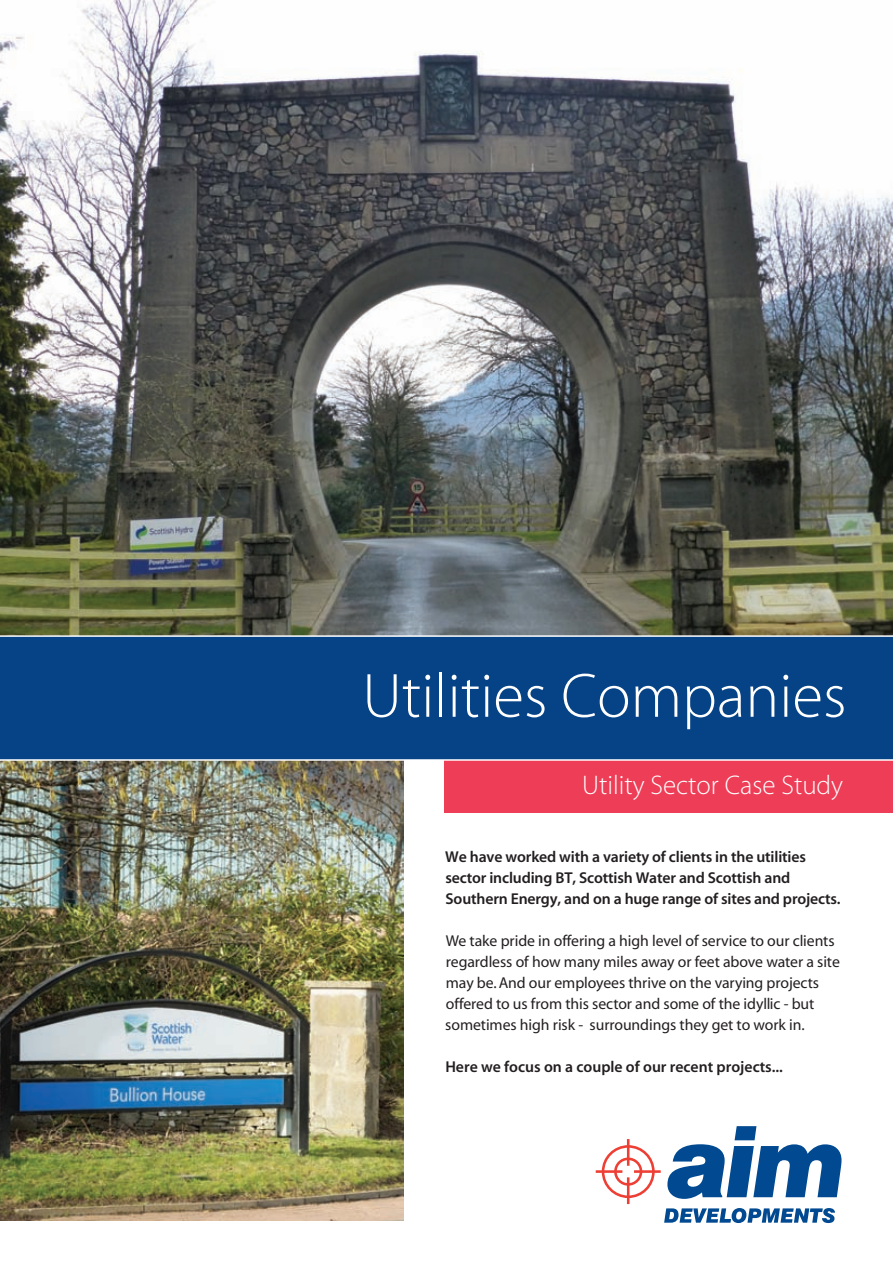
<style>
.page{position:relative;width:893px;height:1263px;background:#fff}
.page>*{position:absolute;margin:0;border:0;box-sizing:border-box;transform-origin:0 0}
.t1{font:63px "Myriadlight";color:#fff}
.t2{font:27px "Myriadlight";color:#fff}
.t3{font:15.75px/21px "Myriad";letter-spacing:-.005em;color:#231f20}
.t4{font:600 15.75px/21px "Myriad";letter-spacing:-.01em;color:#231f20}
</style>
<div class="page">
<img style="left:0;top:761px;width:403px;height:459px">
<div style="left:444px;top:760px;width:449px;height:52px;background:#ee3d56"></div>
<img style="left:0;top:0;width:893px;height:635px">
<div style="left:0;top:636px;width:893px;height:124px;background:#054286"></div>
<hr style="left:0;top:635px;width:893px;height:2px;background:#fff">
<svg style="left:667px;top:1126px;width:174px;height:73px"></svg>
<svg style="left:664px;top:1208px;width:171px;height:15px"></svg>
<div style="left:602px;top:1145px;width:53px;height:53px;border:3px solid #ee3f34;border-radius:50%"></div>
<div style="left:614px;top:1157px;width:28px;height:29px;border:3px solid #ee3f34;border-radius:50%"></div>
<hr style="left:627px;top:1139px;width:2px;height:27px;background:#ee3f34">
<hr style="left:627px;top:1177px;width:2px;height:27px;background:#ee3f34">
<hr style="left:596px;top:1170px;width:26px;height:3px;background:#ee3f34">
<hr style="left:634px;top:1170px;width:27px;height:3px;background:#ee3f34">
<hr style="left:0;top:759px;width:893px;height:2px;background:#fff">
<h1 class="t1" style="left:362px;top:672px;width:486px">Utilities Companies</h1>
<h2 class="t2" style="left:582px;top:774px;width:262px">Utility Sector Case Study</h2>
<p class="t4" style="left:445px;top:848px;width:397px">We have worked with a variety of clients in the utilities sector including BT, Scottish Water and Scottish and<br>Southern Energy, and on a huge range of sites and projects.</p>
<p class="t3" style="left:445px;top:932px;width:396px">We take pride in offering a high level of service to our clients regardless of how many miles away or feet above water a site may be.And our employees thrive on the varying projects offered to us from this sector and some of the idyllic - but sometimes high risk - surroundings they get to work in.</p>
<p class="t4" style="left:445px;top:1058px;width:339px">Here we focus on a couple of our recent projects...</p>
</div>
